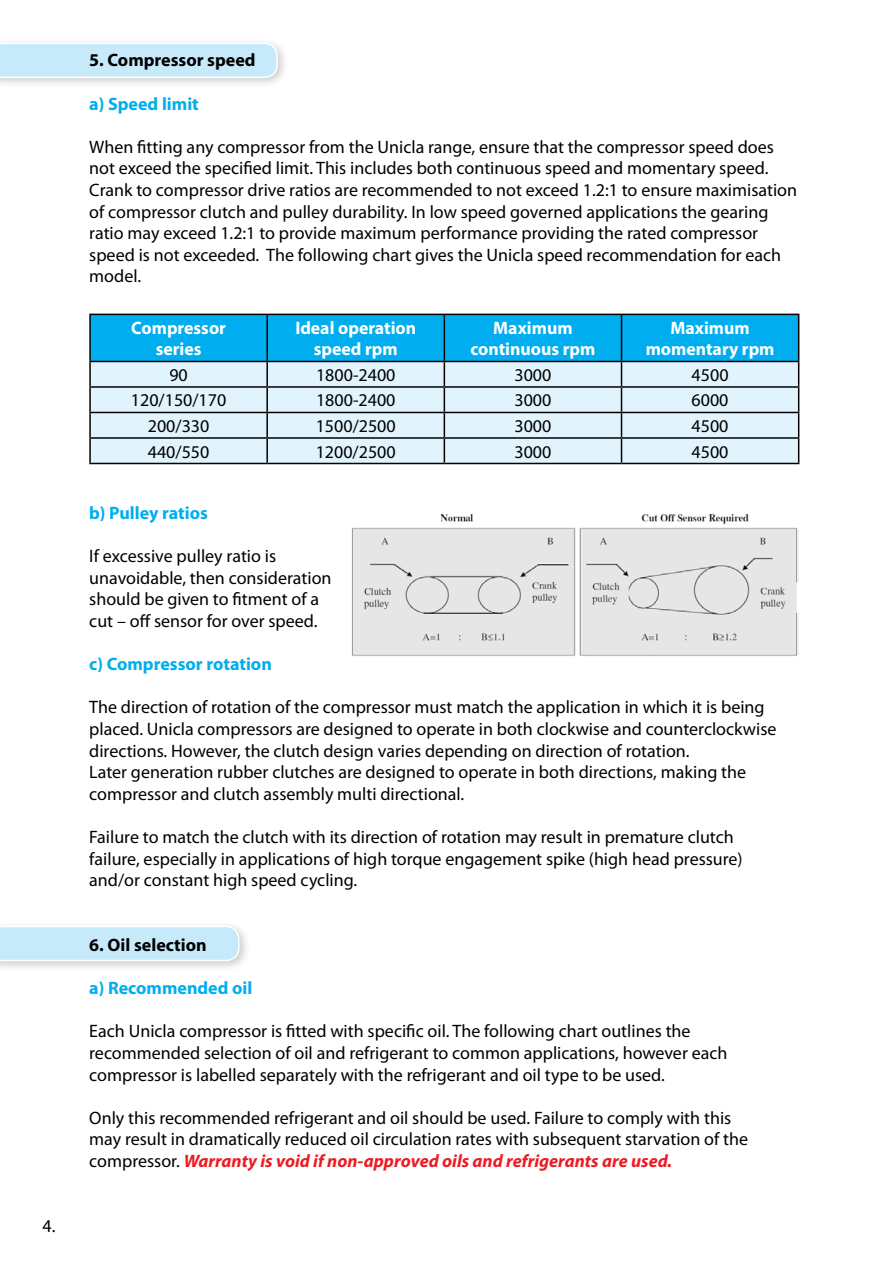
<style>
.page{position:relative;width:893px;height:1263px;background:#fff}
.page>*{position:absolute;margin:0;border:0;box-sizing:border-box;transform-origin:0 0}
.t1{font:18px/21.6px "Myriad Pro";color:#000}
.t2{font:18px "Myriad";color:#000}
.t3{font:700 18px/21.6px "Myriad Pro";color:#fff;text-align:center}
.t4{font:700 18px "Myriad Pro";color:#00aeef}
.t5{font:700 18px "Myriad Pro";color:#000}
.s1{font-weight:700;font-style:italic;color:#ed1c24}
</style>
<div class="page">
<div style="left:0;top:37px;width:289px;height:52px;background:#000;opacity:.2"></div>
<svg style="left:0;top:43px;width:278px;height:35px;background:#cbebfb"></svg>
<div style="left:0;top:920px;width:251px;height:52px;background:#000;opacity:.2"></div>
<svg style="left:0;top:926px;width:240px;height:35px;background:#cbebfb"></svg>
<hr style="left:89px;top:314px;width:178px;height:1px;background:#000">
<hr style="left:89px;top:315px;width:2px;height:46px;background:#000">
<hr style="left:89px;top:361px;width:178px;height:1px;background:#000">
<hr style="left:89px;top:362px;width:2px;height:24px;background:#000">
<hr style="left:89px;top:386px;width:178px;height:2px;background:#000">
<hr style="left:89px;top:388px;width:2px;height:24px;background:#000">
<hr style="left:89px;top:412px;width:178px;height:1px;background:#000">
<hr style="left:89px;top:413px;width:2px;height:24px;background:#000">
<hr style="left:89px;top:437px;width:178px;height:2px;background:#000">
<hr style="left:89px;top:439px;width:2px;height:24px;background:#000">
<svg style="left:90px;top:314px;width:709px;height:149px;background:#8fd0ea"></svg>
<hr style="left:89px;top:463px;width:178px;height:1px;background:#000">
<hr style="left:267px;top:463px;width:177px;height:1px;background:#000">
<hr style="left:444px;top:463px;width:177px;height:1px;background:#000">
<hr style="left:621px;top:463px;width:178px;height:1px;background:#000">
<img style="left:352px;top:514px;width:447px;height:142px">
<p class="t1" style="left:43px;top:1215px;width:14px">4.</p>
<p class="t5" style="left:89px;top:49px;width:168px">5. Compressor speed</p>
<p class="t4" style="left:89px;top:92px;width:111px">a) Speed limit</p>
<p class="t1" style="left:89px;top:136px;width:709px">When fitting any compressor from the Unicla range, ensure that the compressor speed does not exceed the specified limit. This includes both continuous speed and momentary speed.<br>Crank to compressor drive ratios are recommended to not exceed 1.2:1 to ensure maximisation of compressor clutch and pulley durability. In low speed governed applications the gearing ratio may exceed 1.2:1 to provide maximum performance providing the rated compressor speed is not exceeded. The following chart gives the Unicla speed recommendation for each model.</p>
<p class="t3" style="left:131px;top:316px;width:96px">Compressor series</p>
<p class="t3" style="left:295px;top:316px;width:122px">Ideal operation speed rpm</p>
<p class="t3" style="left:470px;top:316px;width:126px">Maximum continuous rpm</p>
<p class="t3" style="left:646px;top:316px;width:130px">Maximum momentary rpm</p>
<p class="t2" style="left:169px;top:366px;width:20px">90</p>
<p class="t2" style="left:316px;top:366px;width:81px">1800-2400</p>
<p class="t2" style="left:514px;top:366px;width:38px">3000</p>
<p class="t2" style="left:692px;top:366px;width:38px">4500</p>
<p class="t2" style="left:131px;top:391px;width:97px">120/150/170</p>
<p class="t2" style="left:316px;top:391px;width:81px">1800-2400</p>
<p class="t2" style="left:514px;top:391px;width:38px">3000</p>
<p class="t2" style="left:692px;top:391px;width:38px">6000</p>
<p class="t2" style="left:148px;top:417px;width:63px">200/330</p>
<p class="t2" style="left:316px;top:417px;width:82px">1500/2500</p>
<p class="t2" style="left:514px;top:417px;width:38px">3000</p>
<p class="t2" style="left:692px;top:417px;width:38px">4500</p>
<p class="t2" style="left:148px;top:442px;width:63px">440/550</p>
<p class="t2" style="left:316px;top:442px;width:82px">1200/2500</p>
<p class="t2" style="left:514px;top:442px;width:38px">3000</p>
<p class="t2" style="left:692px;top:442px;width:38px">4500</p>
<p class="t4" style="left:89px;top:501px;width:120px">b) Pulley ratios</p>
<p class="t1" style="left:89px;top:545px;width:244px">If excessive pulley ratio is unavoidable, then consideration should be given to fitment of a cut – off sensor for over speed.</p>
<p class="t4" style="left:89px;top:652px;width:184px">c) Compressor rotation</p>
<p class="t1" style="left:89px;top:696px;width:689px">The direction of rotation of the compressor must match the application in which it is being placed. Unicla compressors are designed to operate in both clockwise and counterclockwise directions. However, the clutch design varies depending on direction of rotation.<br>Later generation rubber clutches are designed to operate in both directions, making the compressor and clutch assembly multi directional.</p>
<p class="t1" style="left:89px;top:826px;width:655px">Failure to match the clutch with its direction of rotation may result in premature clutch failure, especially in applications of high torque engagement spike (high head pressure) and/or constant high speed cycling.</p>
<p class="t5" style="left:89px;top:933px;width:119px">6. Oil selection</p>
<p class="t4" style="left:89px;top:976px;width:165px">a) Recommended oil</p>
<p class="t1" style="left:89px;top:1020px;width:640px">Each Unicla compressor is fitted with specific oil. The following chart outlines the recommended selection of oil and refrigerant to common applications, however each compressor is labelled separately with the refrigerant and oil type to be used.</p>
<p class="t1" style="left:89px;top:1107px;width:660px">Only this recommended refrigerant and oil should be used. Failure to comply with this may result in dramatically reduced oil circulation rates with subsequent starvation of the compressor. <span class="s1">Warranty is void if non-approved oils and refrigerants are used.</span></p>
</div>
